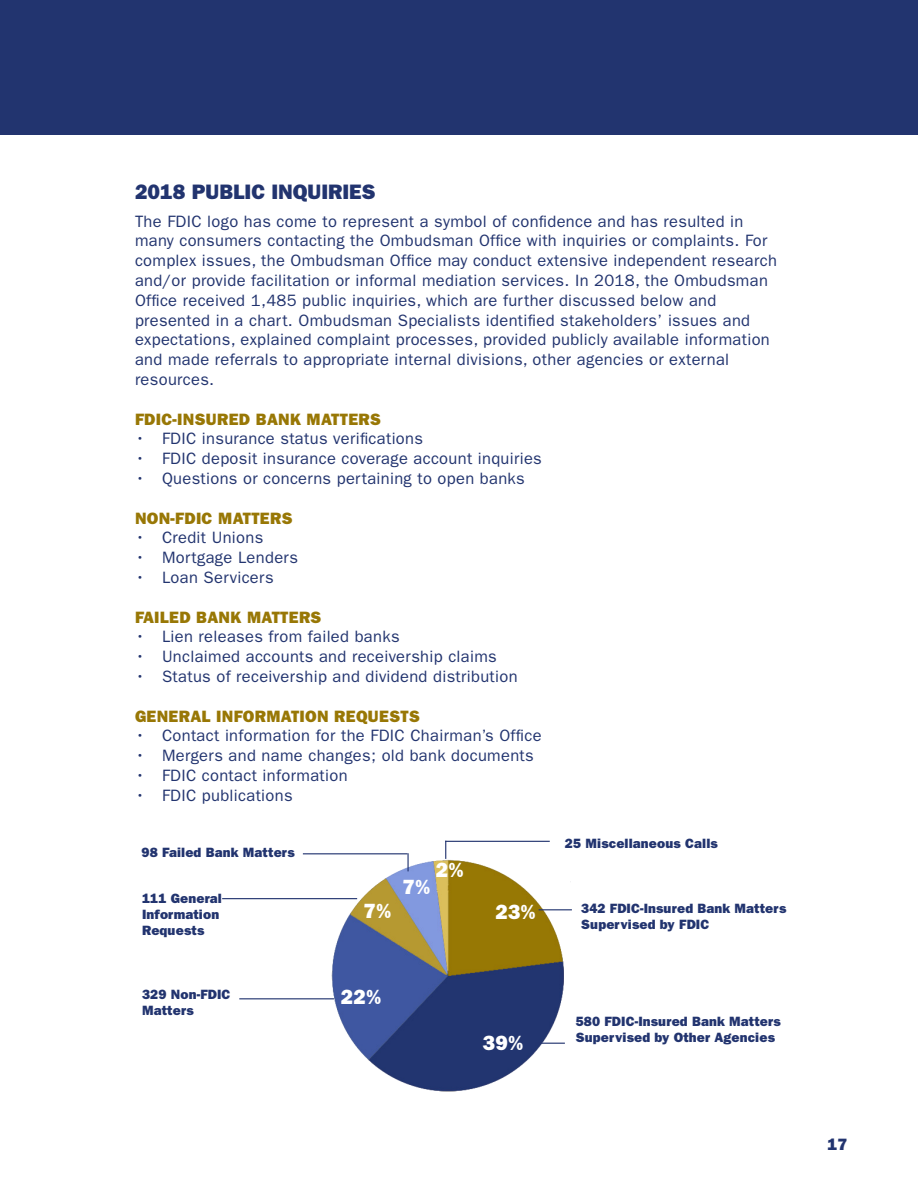
<style>
.page{position:relative;width:918px;height:1188px;background:#fff}
.page>*{position:absolute;margin:0;border:0;box-sizing:border-box;transform-origin:0 0}
.t1{font:21px "ITC Franklin Gothic Std Hvy";color:#22346f}
.t2{font:20.7px "ITC Franklin Gothic Std Hvy";color:#fff}
.t3{font:16.5px/19.8px "ITC Franklin Gothic Std";letter-spacing:.02em;color:#22346f}
.t4{font:16.5px "ITC Franklin Gothic Std Hvy";letter-spacing:.02em;color:#987705}
.t5{font:16.5px "ITC Franklin Gothic Std Hvy";color:#22346f}
.t6{font:13.5px/16.2px "ITC Franklin Gothic Std Hvy";letter-spacing:.01em;color:#22346f}
</style>
<div class="page">
<div style="left:0;top:0;width:917px;height:135px;background:#22346f"></div>
<img style="left:321px;top:857px;width:250px;height:235px">
<hr style="left:539px;top:909px;width:33px;height:1px;background:#22346f">
<hr style="left:222px;top:898px;width:135px;height:1px;background:#22346f">
<hr style="left:239px;top:998px;width:95px;height:1px;background:#22346f">
<hr style="left:445px;top:841px;width:105px;height:1px;background:#22346f">
<svg style="left:445px;top:842px;width:1px;height:17px"></svg>
<hr style="left:303px;top:853px;width:104px;height:1px;background:#22346f">
<svg style="left:407px;top:853px;width:2px;height:18px"></svg>
<svg style="left:536px;top:1043px;width:29px;height:1px"></svg>
<h2 class="t1" style="left:135px;top:180px;width:242px">2018 PUBLIC INQUIRIES</h2>
<p class="t3" style="left:135px;top:211px;width:643px">The FDIC logo has come to represent a symbol of confidence and has resulted in many consumers contacting the Ombudsman Office with inquiries or complaints. For complex issues, the Ombudsman Office may conduct extensive independent research and/or provide facilitation or informal mediation services. In 2018, the Ombudsman Office received 1,485 public inquiries, which are further discussed below and presented in a chart. Ombudsman Specialists identified stakeholders’ issues and expectations, explained complaint processes, provided publicly available information and made referrals to appropriate internal divisions, other agencies or external resources.</p>
<h3 class="t4" style="left:135px;top:409px;width:248px">FDIC-INSURED BANK MATTERS</h3>
<p class="t3" style="left:135px;top:429px;width:290px">• FDIC insurance status verifications</p>
<p class="t3" style="left:135px;top:449px;width:408px">• FDIC deposit insurance coverage account inquiries</p>
<p class="t3" style="left:135px;top:469px;width:391px">• Questions or concerns pertaining to open banks</p>
<h3 class="t4" style="left:135px;top:508px;width:159px">NON-FDIC MATTERS</h3>
<p class="t3" style="left:135px;top:528px;width:130px">• Credit Unions</p>
<p class="t3" style="left:135px;top:548px;width:165px">• Mortgage Lenders</p>
<p class="t3" style="left:135px;top:568px;width:140px">• Loan Servicers</p>
<h3 class="t4" style="left:135px;top:607px;width:188px">FAILED BANK MATTERS</h3>
<p class="t3" style="left:135px;top:627px;width:266px">• Lien releases from failed banks</p>
<p class="t3" style="left:135px;top:647px;width:363px">• Unclaimed accounts and receivership claims</p>
<p class="t3" style="left:135px;top:667px;width:384px">• Status of receivership and dividend distribution</p>
<h3 class="t4" style="left:135px;top:706px;width:287px">GENERAL INFORMATION REQUESTS</h3>
<p class="t3" style="left:135px;top:726px;width:408px">• Contact information for the FDIC Chairman’s Office</p>
<p class="t3" style="left:135px;top:746px;width:400px">• Mergers and name changes; old bank documents</p>
<p class="t3" style="left:135px;top:766px;width:214px">• FDIC contact information</p>
<p class="t3" style="left:135px;top:785px;width:159px">• FDIC publications</p>
<p class="t6" style="left:142px;top:844px;width:155px">98 Failed Bank Matters</p>
<p class="t2" style="left:436px;top:858px;width:29px">2%</p>
<p class="t2" style="left:403px;top:874px;width:29px">7%</p>
<p class="t6" style="left:142px;top:890px;width:81px">111 General<br>Information<br>Requests</p>
<p class="t2" style="left:363px;top:898px;width:29px">7%</p>
<p class="t2" style="left:495px;top:900px;width:42px">23%</p>
<p class="t6" style="left:142px;top:986px;width:90px">329 Non-FDIC<br>Matters</p>
<p class="t2" style="left:341px;top:985px;width:42px">22%</p>
<p class="t2" style="left:483px;top:1031px;width:42px">39%</p>
<p class="t6" style="left:565px;top:835px;width:154px">25 Miscellaneous Calls</p>
<p class="t6" style="left:581px;top:900px;width:207px">342 FDIC-Insured Bank Matters<br>Supervised by FDIC</p>
<p class="t6" style="left:576px;top:1013px;width:207px">580 FDIC-Insured Bank Matters<br>Supervised by Other Agencies</p>
<p class="t5" style="left:827px;top:1134px;width:21px">17</p>
</div>
